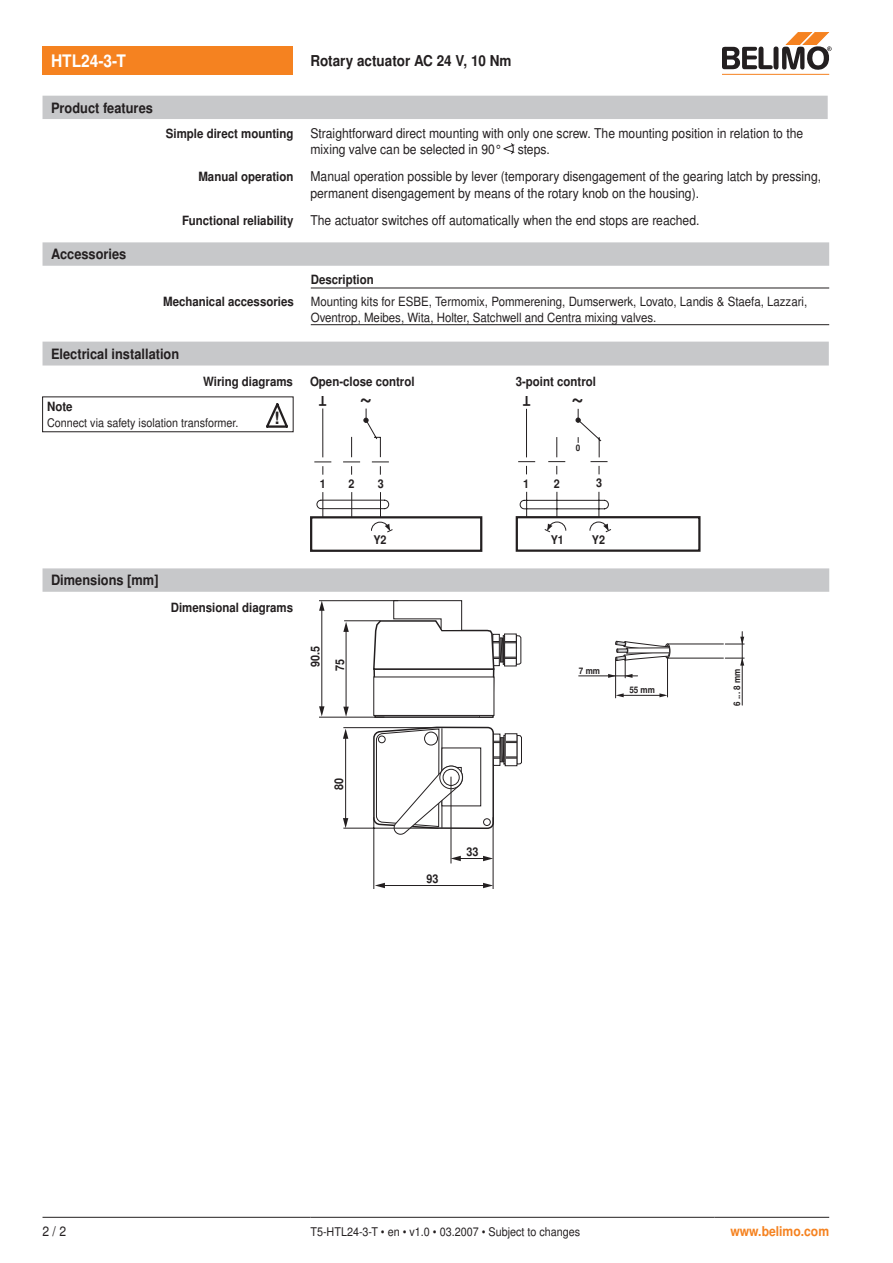
<style>
.page{position:relative;width:893px;height:1263px;background:#fff}
.page>*{position:absolute;margin:0;border:0;box-sizing:border-box;transform-origin:0 0}
.t1{font:700 24px "Nimbus Sans BEL";color:#231f20;scale:.9 1}
.Überschrift_2_invers{font:700 17.25px "Nimbus Sans BEL";color:#fff;scale:.9 1}
.t2{font:700 16.95px "Nimbus Sans BEL";color:#231f20}
.Überschrift_2_links{font:700 15px "Nimbus Sans BEL";color:#231f20;scale:.9 1}
.Überschrift_Kapitel{font:700 14.25px "Nimbus Sans BEL";color:#231f20;scale:.9 1}
.Lauftext_9{font:13.5px/16.2px "Nimbus Sans BEL";color:#231f20;scale:.9 1}
.www_rechts{font:700 13.5px "Nimbus Sans BEL";color:#f58220;scale:.9 1}
.Zahl_Seite_links{font:13.5px "Nimbus Sans BEL";color:#231f20;scale:.9 1}
.t3{font:700 13.5px "Nimbus Sans BEL";color:#231f20;scale:.9 1}
.Tabellentext{font:12.75px/15.3px "Nimbus Sans BEL";color:#231f20;scale:.9 1}
.Marginalien{font:700 12.75px "Nimbus Sans BEL";color:#231f20;scale:.9 1}
.Titel_3{font:700 12.75px "Nimbus Sans BEL";color:#231f20;scale:.9 1}
.Lauftext_8{font:700 12.75px "Nimbus Sans BEL";color:#231f20;scale:.9 1}
.Lauftext_8-2{font:12px "Nimbus Sans BEL";color:#231f20;scale:.9 1}
.Aufzählung_9__3_mm{font:12px "Nimbus Sans BEL";color:#231f20;scale:.9 1}
.t4{font:700 12px "Nimbus Sans BEL";color:#231f20;scale:.9 1}
.t5{font:700 9px "Nimbus Sans BEL";color:#231f20;scale:.9 1}
</style>
<div class="page">
<div style="left:43px;top:47px;width:250px;height:28px;background:#f58220"></div>
<hr style="left:723px;top:74px;width:106px;height:1px;background:#f58220">
<svg style="left:723px;top:33px;width:109px;height:37px"></svg>
<hr style="left:43px;top:1217px;width:267px;height:1px;background:#231f20">
<hr style="left:310px;top:1217px;width:404px;height:1px;background:#231f20">
<hr style="left:714px;top:1217px;width:115px;height:1px;background:#231f20">
<div style="left:43px;top:96px;width:785px;height:23px;background:#c7c8ca"></div>
<svg style="left:504px;top:143px;width:10px;height:11px"></svg>
<div style="left:42px;top:397px;width:251px;height:35px;border:1px solid #231f20"></div>
<svg style="left:266px;top:403px;width:22px;height:25px"></svg>
<div style="left:43px;top:342px;width:786px;height:23px;background:#c7c8ca"></div>
<div style="left:310px;top:516px;width:172px;height:36px;border:2px solid #231f20"></div>
<svg style="left:314px;top:408px;width:79px;height:124px"></svg>
<div style="left:516px;top:516px;width:184px;height:36px;border:2px solid #231f20"></div>
<svg style="left:517px;top:408px;width:94px;height:124px"></svg>
<svg style="left:43px;top:242px;width:786px;height:24px;background:#c8c9cb"></svg>
<hr style="left:311px;top:324px;width:518px;height:1px;background:#231f20">
<hr style="left:311px;top:288px;width:518px;height:1px;background:#231f20">
<svg style="left:43px;top:568px;width:786px;height:24px;background:#c8c9cb"></svg>
<svg style="left:372px;top:600px;width:149px;height:118px"></svg>
<hr style="left:346px;top:627px;width:1px;height:85px;background:#231f20">
<svg style="left:343px;top:622px;width:6px;height:10px"></svg>
<svg style="left:343px;top:707px;width:6px;height:10px"></svg>
<hr style="left:319px;top:600px;width:79px;height:1px;background:#231f20">
<hr style="left:344px;top:620px;width:36px;height:1px;background:#231f20">
<hr style="left:319px;top:717px;width:65px;height:1px;background:#231f20">
<hr style="left:322px;top:605px;width:1px;height:106px;background:#231f20">
<svg style="left:319px;top:601px;width:5px;height:10px"></svg>
<svg style="left:319px;top:706px;width:5px;height:10px"></svg>
<div style="left:374px;top:677px;width:120px;height:38px;background:#fff"></div>
<div style="left:373px;top:677px;width:121px;height:39px;border:1px solid #231f20"></div>
<hr style="left:343px;top:727px;width:94px;height:1px;background:#231f20">
<hr style="left:380px;top:885px;width:108px;height:1px;background:#231f20">
<svg style="left:483px;top:883px;width:10px;height:5px"></svg>
<svg style="left:375px;top:883px;width:10px;height:5px"></svg>
<hr style="left:493px;top:817px;width:1px;height:71px;background:#231f20">
<hr style="left:451px;top:777px;width:1px;height:86px;background:#231f20">
<hr style="left:456px;top:858px;width:32px;height:1px;background:#231f20">
<svg style="left:483px;top:856px;width:10px;height:5px"></svg>
<svg style="left:451px;top:856px;width:10px;height:5px"></svg>
<hr style="left:374px;top:817px;width:1px;height:71px;background:#231f20">
<hr style="left:343px;top:828px;width:96px;height:1px;background:#231f20">
<hr style="left:345px;top:734px;width:1px;height:90px;background:#231f20">
<svg style="left:343px;top:818px;width:5px;height:10px"></svg>
<svg style="left:343px;top:729px;width:5px;height:10px"></svg>
<svg style="left:372px;top:727px;width:150px;height:108px"></svg>
<hr style="left:667px;top:657px;width:1px;height:40px;background:#231f20">
<hr style="left:615px;top:659px;width:1px;height:39px;background:#231f20">
<svg style="left:659px;top:693px;width:8px;height:4px"></svg>
<svg style="left:616px;top:693px;width:8px;height:4px"></svg>
<hr style="left:622px;top:695px;width:43px;height:1px;background:#231f20">
<hr style="left:579px;top:676px;width:51px;height:1px;background:#231f20">
<hr style="left:742px;top:640px;width:1px;height:65px;background:#231f20">
<svg style="left:608px;top:632px;width:136px;height:46px"></svg>
<p class="Überschrift_2_invers" style="left:51px;top:51px;width:85px">HTL24-3-T</p>
<p class="Überschrift_2_links" style="left:310px;top:52px;width:225px">Rotary actuator AC 24 V, 10 Nm</p>
<p class="Überschrift_Kapitel" style="left:51px;top:99px;width:115px">Product features</p>
<p class="Überschrift_Kapitel" style="left:51px;top:246px;width:85px">Accessories</p>
<p class="Marginalien" style="left:166px;top:126px;width:143px">Simple direct mounting</p>
<p class="Lauftext_9" style="left:310px;top:125px;width:549px">Straightforward direct mounting with only one screw. The mounting position in relation to the mixing valve can be selected in 90° steps.</p>
<p class="Marginalien" style="left:198px;top:169px;width:107px">Manual operation</p>
<p class="Lauftext_9" style="left:310px;top:169px;width:569px">Manual operation possible by lever (temporary disengagement of the gearing latch by pressing, permanent disengagement by means of the rotary knob on the housing).</p>
<p class="Marginalien" style="left:182px;top:213px;width:125px">Functional reliability</p>
<p class="Lauftext_9" style="left:310px;top:212px;width:434px">The actuator switches off automatically when the end stops are reached.</p>
<p class="Titel_3" style="left:311px;top:272px;width:72px">Description</p>
<p class="Marginalien" style="left:163px;top:294px;width:147px">Mechanical accessories</p>
<p class="Tabellentext" style="left:311px;top:294px;width:553px">Mounting kits for ESBE, Termomix, Pommerening, Dumserwerk, Lovato, Landis &amp; Staefa, Lazzari,<br>Oventrop, Meibes, Wita, Holter, Satchwell and Centra mixing valves.</p>
<p class="Überschrift_Kapitel" style="left:51px;top:345px;width:144px">Electrical installation</p>
<p class="Marginalien" style="left:203px;top:373px;width:101px">Wiring diagrams</p>
<p class="Titel_3" style="left:310px;top:373px;width:118px">Open-close control</p>
<p class="Titel_3" style="left:516px;top:373px;width:91px">3-point control</p>
<p class="Lauftext_8" style="left:47px;top:399px;width:30px">Note</p>
<p class="Aufzählung_9__3_mm" style="left:47px;top:416px;width:214px">Connect via safety isolation transformer.</p>
<p class="t2" style="left:274px;top:408px;width:7px">!</p>
<p class="t3" style="left:326px;top:409px;width:10px;rotate:-180deg">T</p>
<p class="t1" style="left:372px;top:417px;width:16px;rotate:-180deg">~</p>
<p class="t4" style="left:320px;top:476px;width:8px">1</p>
<p class="t4" style="left:349px;top:476px;width:8px">2</p>
<p class="t4" style="left:378px;top:476px;width:8px">3</p>
<p class="Überschrift_Kapitel" style="left:51px;top:572px;width:121px">Dimensions [mm]</p>
<p class="Marginalien" style="left:171px;top:600px;width:138px">Dimensional diagrams</p>
<p class="t4" style="left:307px;top:667px;width:25px;rotate:-90deg">90.5</p>
<p class="t4" style="left:332px;top:671px;width:15px;rotate:-90deg">75</p>
<p class="t4" style="left:373px;top:533px;width:16px">Y2</p>
<p class="t4" style="left:331px;top:790px;width:15px;rotate:-90deg">80</p>
<p class="t4" style="left:427px;top:871px;width:15px">93</p>
<p class="t4" style="left:466px;top:844px;width:15px">33</p>
<p class="t3" style="left:530px;top:409px;width:10px;rotate:-180deg">T</p>
<p class="t1" style="left:584px;top:417px;width:16px;rotate:-180deg">~</p>
<p class="t5" style="left:576px;top:442px;width:7px">0</p>
<p class="t4" style="left:523px;top:477px;width:8px">1</p>
<p class="t4" style="left:554px;top:476px;width:8px">2</p>
<p class="t4" style="left:596px;top:476px;width:8px">3</p>
<p class="t4" style="left:551px;top:533px;width:16px">Y1</p>
<p class="t4" style="left:592px;top:533px;width:16px">Y2</p>
<p class="t5" style="left:579px;top:665px;width:25px">7 mm</p>
<p class="t5" style="left:629px;top:685px;width:30px">55 mm</p>
<p class="t5" style="left:731px;top:706px;width:43px;rotate:-90deg">6 ... 8 mm</p>
<p class="Zahl_Seite_links" style="left:43px;top:1223px;width:28px">2 / 2</p>
<p class="Lauftext_8-2" style="left:310px;top:1224px;width:301px">T5-HTL24-3-T • en • v1.0 • 03.2007 • Subject to changes</p>
<p class="www_rechts" style="left:730px;top:1223px;width:111px">www.belimo.com</p>
</div>
